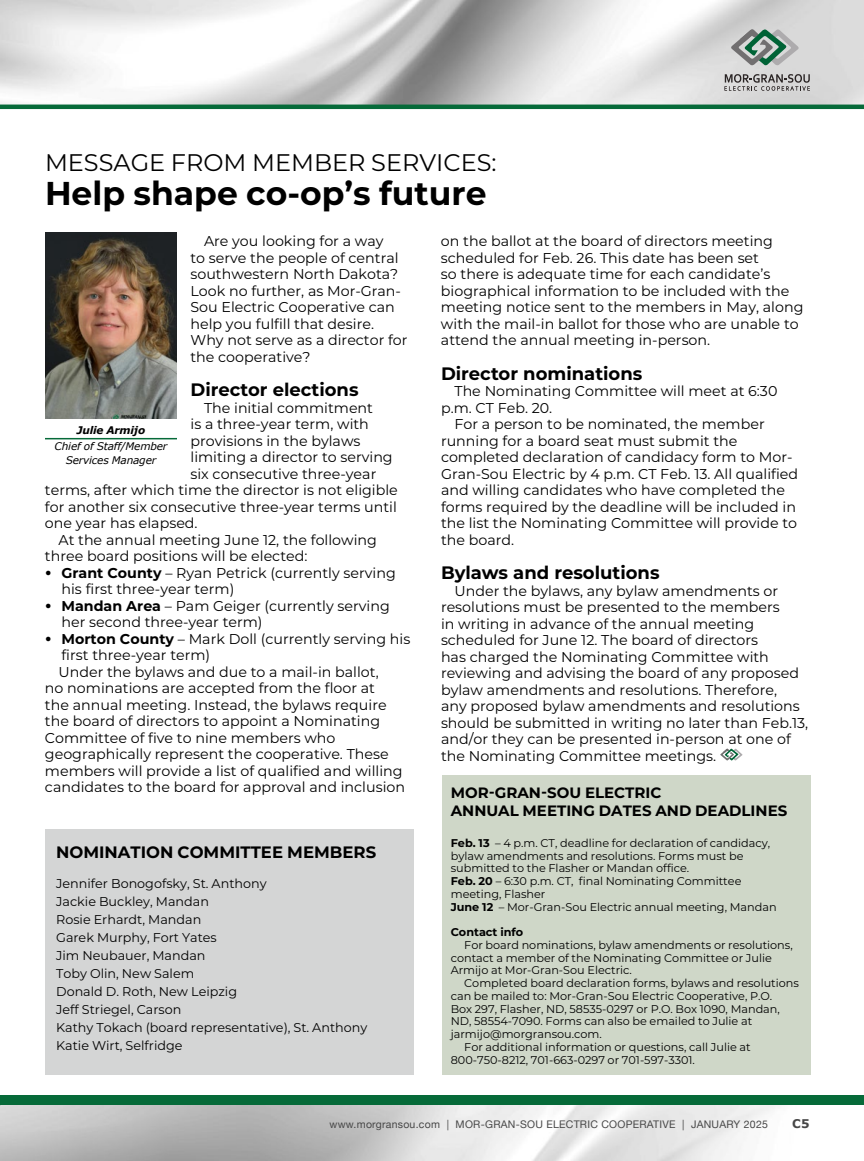
<style>
.page{position:relative;width:864px;height:1161px;background:#fff}
.page>*{position:absolute;margin:0;border:0;box-sizing:border-box;transform-origin:0 0}
.t1{font:700 33px "Montserrat";color:#000}
.t2{font:24px "Montserrat";color:#000}
.t3{font:700 18px "Montserrat";color:#000}
.t4{font:700 16.5px "Montserrat";color:#000}
.t5{font:700 15px/18px "Montserrat";color:#000}
.t6{font:14.25px/16.5px "Montserrat";color:#000}
.t7{font:12.75px/18px "Montserrat";color:#000}
.t8{font:700 12px "Verdana";color:#474747}
.t9{font:11.25px/12.8px "Montserrat";color:#000}
.t10{font:700 11.25px "Montserrat";color:#000}
.t11{font:10.5px "Helvetica Neue";letter-spacing:.025em;color:#474747}
.t12{font:italic 10.5px/13.5px "Verdana";letter-spacing:-.015em;color:#000;text-align:center}
.t13{font:italic 700 10.5px "Verdana";letter-spacing:-.015em;color:#000}
.s1{font-weight:700;font-size:18px}
.s2{font-weight:700}
</style>
<div class="page">
<svg style="left:720px;top:748px;width:23px;height:13px"></svg>
<img style="left:45px;top:232px;width:132px;height:186px">
<hr style="left:45px;top:438px;width:132px;height:1px;background:#066a39">
<div style="left:45px;top:829px;width:369px;height:246px;background:#d4d5d5"></div>
<div style="left:442px;top:775px;width:369px;height:300px;background:#cfd7c8"></div>
<img style="left:0;top:0;width:864px;height:105px">
<div style="left:0;top:1095px;width:864px;height:10px;background:#066a39"></div>
<hr style="left:0;top:105px;width:864px;height:4px;background:#066a39">
<svg style="left:724px;top:74px;width:86px;height:17px"></svg>
<svg style="left:730px;top:28px;width:70px;height:38px"></svg>
<h2 class="t2" style="left:45px;top:145px;width:453px">MESSAGE FROM MEMBER SERVICES:</h2>
<h1 class="t1" style="left:45px;top:169px;width:443px">Help shape co-op’s future</h1>
<p class="t6" style="left:191px;top:232px;width:219px;text-indent:13px">Are you looking for a way<br>to serve the people of central southwestern North Dakota?<br>Look no further, as Mor-Gran-<br>Sou Electric Cooperative can help you fulfill that desire.<br>Why not serve as a director for the cooperative?</p>
<p class="t3" style="left:190px;top:377px;width:170px">Director elections</p>
<p class="t6" style="left:204px;top:399px;width:171px">The initial commitment</p>
<p class="t6" style="left:191px;top:415px;width:180px">is a three-year term, with</p>
<p class="t6" style="left:191px;top:432px;width:172px">provisions in the bylaws</p>
<p class="t6" style="left:191px;top:448px;width:204px">limiting a director to serving</p>
<p class="t6" style="left:191px;top:465px;width:187px">six consecutive three-year</p>
<p class="t6" style="left:45px;top:481px;width:354px">terms, after which time the director is not eligible</p>
<p class="t6" style="left:45px;top:498px;width:353px">for another six consecutive three-year terms until</p>
<p class="t6" style="left:45px;top:514px;width:154px">one year has elapsed.</p>
<p class="t6" style="left:58px;top:531px;width:320px">At the annual meeting June 12, the following</p>
<p class="t6" style="left:45px;top:547px;width:264px">three board positions will be elected:</p>
<p class="t6" style="left:62px;top:564px;width:336px;text-indent:-16px"><span class="s1">•</span> <span class="s2">Grant County</span> – Ryan Petrick (currently serving his first three-year term)</p>
<p class="t6" style="left:62px;top:597px;width:330px;text-indent:-16px"><span class="s1">•</span> <span class="s2">Mandan Area</span> – Pam Geiger (currently serving her second three-year term)</p>
<p class="t6" style="left:45px;top:630px;width:367px"><span class="s1">•</span> <span class="s2">Morton County</span> – Mark Doll (currently serving his</p>
<p class="t6" style="left:62px;top:646px;width:150px">first three-year term)</p>
<p class="t6" style="left:58px;top:663px;width:322px">Under the bylaws and due to a mail-in ballot,</p>
<p class="t6" style="left:45px;top:679px;width:332px">no nominations are accepted from the floor at</p>
<p class="t6" style="left:45px;top:696px;width:343px">the annual meeting. Instead, the bylaws require</p>
<p class="t6" style="left:45px;top:712px;width:337px">the board of directors to appoint a Nominating</p>
<p class="t6" style="left:45px;top:729px;width:292px">Committee of five to nine members who</p>
<p class="t6" style="left:45px;top:745px;width:345px">geographically represent the cooperative. These</p>
<p class="t6" style="left:45px;top:762px;width:359px">members will provide a list of qualified and willing</p>
<p class="t6" style="left:45px;top:778px;width:362px">candidates to the board for approval and inclusion</p>
<p class="t6" style="left:441px;top:232px;width:364px">on the ballot at the board of directors meeting scheduled for Feb. 26. This date has been set<br>so there is adequate time for each candidate’s biographical information to be included with the meeting notice sent to the members in May, along with the mail-in ballot for those who are unable to attend the annual meeting in-person.</p>
<p class="t3" style="left:441px;top:360px;width:203px">Director nominations</p>
<p class="t6" style="left:441px;top:382px;width:338px;text-indent:13px">The Nominating Committee will meet at 6:30 p.m. CT Feb. 20.</p>
<p class="t6" style="left:441px;top:415px;width:359px;text-indent:13px">For a person to be nominated, the member running for a board seat must submit the completed declaration of candidacy form to Mor-Gran-Sou Electric by 4 p.m. CT Feb. 13. All qualified and willing candidates who have completed the forms required by the deadline will be included in the list the Nominating Committee will provide to the board.</p>
<p class="t3" style="left:441px;top:560px;width:220px">Bylaws and resolutions</p>
<p class="t6" style="left:441px;top:582px;width:369px;text-indent:13px">Under the bylaws, any bylaw amendments or resolutions must be presented to the members<br>in writing in advance of the annual meeting scheduled for June 12. The board of directors<br>has charged the Nominating Committee with reviewing and advising the board of any proposed bylaw amendments and resolutions. Therefore,<br>any proposed bylaw amendments and resolutions should be submitted in writing no later than Feb.13, and/or they can be presented in-person at one of the Nominating Committee meetings.</p>
<p class="t13" style="left:77px;top:422px;width:70px">Julie Armijo</p>
<p class="t12" style="left:55px;top:440px;width:114px">Chief of Staff/Member<br>Services Manager</p>
<p class="t5" style="left:451px;top:783px;width:338px">MOR-GRAN-SOU ELECTRIC<br>ANNUAL MEETING DATES AND DEADLINES</p>
<p class="t4" style="left:56px;top:840px;width:322px">NOMINATION COMMITTEE MEMBERS</p>
<p class="t7" style="left:56px;top:874px;width:313px">Jennifer Bonogofsky, St. Anthony<br>Jackie Buckley, Mandan<br>Rosie Erhardt, Mandan<br>Garek Murphy, Fort Yates<br>Jim Neubauer, Mandan<br>Toby Olin, New Salem<br>Donald D. Roth, New Leipzig<br>Jeff Striegel, Carson<br>Kathy Tokach (board representative), St. Anthony<br>Katie Wirt, Selfridge</p>
<p class="t9" style="left:451px;top:836px;width:327px"><span class="s2">Feb. 13</span> – 4 p.m. CT, deadline for declaration of candidacy, bylaw amendments and resolutions. Forms must be submitted to the Flasher or Mandan office.<br><span class="s2">Feb. 20</span> – 6:30 p.m. CT, final Nominating Committee meeting, Flasher<br><span class="s2">June 12</span> – Mor-Gran-Sou Electric annual meeting, Mandan</p>
<p class="t10" style="left:451px;top:924px;width:74px">Contact info</p>
<p class="t9" style="left:451px;top:938px;width:344px;text-indent:14px">For board nominations, bylaw amendments or resolutions, contact a member of the Nominating Committee or Julie<br>Armijo at Mor-Gran-Sou Electric.</p>
<p class="t9" style="left:464px;top:976px;width:336px">Completed board declaration forms, bylaws and resolutions</p>
<p class="t9" style="left:451px;top:989px;width:323px">can be mailed to: Mor-Gran-Sou Electric Cooperative, P.O.</p>
<p class="t9" style="left:451px;top:1002px;width:331px">Box 297, Flasher, ND, 58535-0297 or P.O. Box 1090, Mandan,</p>
<p class="t9" style="left:451px;top:1015px;width:303px">ND, 58554-7090. Forms can also be emailed to Julie at</p>
<p class="t9" style="left:451px;top:1027px;width:153px">jarmijo@morgransou.com.</p>
<p class="t9" style="left:464px;top:1040px;width:288px">For additional information or questions, call Julie at</p>
<p class="t9" style="left:451px;top:1053px;width:246px">800-750-8212, 701-663-0297 or 701-597-3301.</p>
<p class="t11" style="left:330px;top:1116px;width:440px">www.morgransou.com | MOR-GRAN-SOU ELECTRIC COOPERATIVE | JANUARY 2025</p>
<p class="t8" style="left:792px;top:1115px;width:19px">C5</p>
</div>
